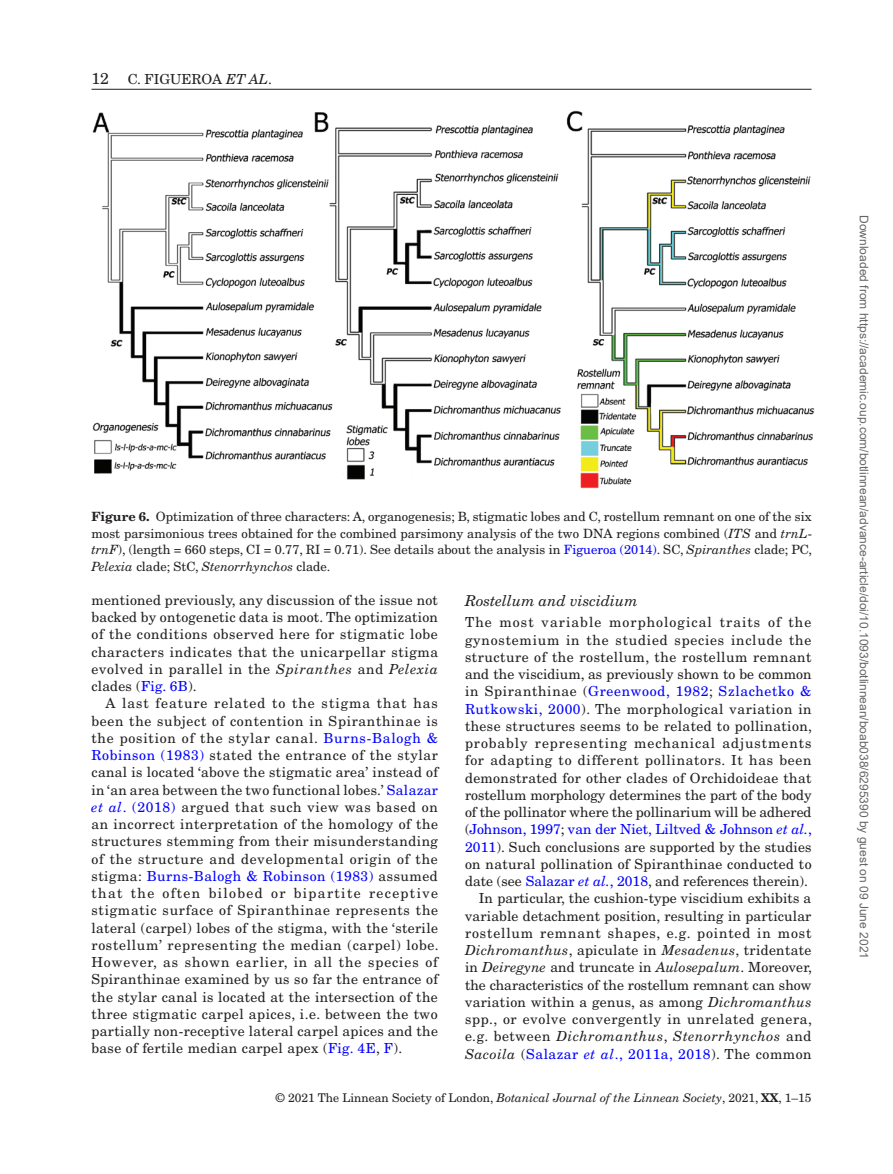
<style>
.page{position:relative;width:893px;height:1174px;background:#fff}
.page>*{position:absolute;margin:0;border:0;box-sizing:border-box;transform-origin:0 0}
.t1{font:italic 15px "New Century Schlbk";color:#231f20}
.t2{font:13.8px/17.2px "New Century Schlbk";letter-spacing:.025em;color:#231f20;text-align:justify}
.t3{font:13.8px "New Century Schlbk";color:#231f20}
.t4{font:12.75px/16.5px "New Century Schlbk";color:#231f20;text-align:justify}
.t5{font:12px "Arial";color:#666}
.t6{font:12px "New Century Schlbk";color:#231f20}
.s1{font-size:15.75px}
.s2{font-style:italic}
.s3{font-weight:700}
.s4{color:#00f}
.s5{font-style:italic;color:#00f}
</style>
<div class="page">
<hr style="left:92px;top:89px;width:720px;height:1px;background:#231f20">
<img style="left:92px;top:110px;width:723px;height:379px">
<p class="t3" style="left:92px;top:70px;width:182px"><span class="s1">12</span> C. FIGUEROA <span class="s2">ET AL</span>.</p>
<p class="t4" style="left:92px;top:508px;width:722px"><span class="s3">Figure 6.</span> Optimization of three characters: A, organogenesis; B, stigmatic lobes and C, rostellum remnant on one of the six most parsimonious trees obtained for the combined parsimony analysis of the two DNA regions combined (<span class="s2">ITS</span> and <span class="s2">trnL&shy;trnF</span>), (length = 660 steps, CI = 0.77, RI = 0.71). See details about the analysis in <span class="s4">Figueroa (2014)</span>. SC, <span class="s2">Spiranthes</span> clade; PC, <span class="s2">Pelexia</span> clade; StC, <span class="s2">Stenorrhynchos</span> clade.</p>
<p class="t2" style="left:92px;top:591px;width:348px">mentioned previously, any discussion of the issue not backed by ontogenetic data is moot. The optimization of the conditions observed here for stigmatic lobe characters indicates that the unicarpellar stigma evolved in parallel in the <span class="s2">Spiranthes</span> and <span class="s2">Pelexia </span>clades (<span class="s4">Fig. 6B</span>).</p>
<p class="t2" style="left:92px;top:694px;width:349px;text-indent:14px">A last feature related to the stigma that has been the subject of contention in Spiranthinae is the position of the stylar canal. <span class="s4">Burns-Balogh &amp; Robinson (1983)</span> stated the entrance of the stylar canal is located ‘above the stigmatic area’ instead of in ‘an area between the two functional lobes.’ <span class="s4">Salazar </span><span class="s5">et al</span><span class="s4">. (2018)</span> argued that such view was based on an incorrect interpretation of the homology of the structures stemming from their misunderstanding of the structure and developmental origin of the stigma: <span class="s4">Burns-Balogh &amp; Robinson (1983)</span> assumed that the often bilobed or bipartite receptive stigmatic surface of Spiranthinae represents the lateral (carpel) lobes of the stigma, with the ‘sterile rostellum’ representing the median (carpel) lobe.<br>However, as shown earlier, in all the species of Spiranthinae examined by us so far the entrance of the stylar canal is located at the intersection of the three stigmatic carpel apices, i.e. between the two partially non-receptive lateral carpel apices and the base of fertile median carpel apex (<span class="s4">Fig. 4E</span>, <span class="s4">F</span>).</p>
<p class="t1" style="left:465px;top:591px;width:174px">Rostellum and viscidium</p>
<p class="t2" style="left:465px;top:614px;width:349px;text-align:right">The most variable morphological traits of the gynostemium in the studied species include the structure of the rostellum, the rostellum remnant and the viscidium, as previously shown to be common in Spiranthinae (<span class="s4">Greenwood, 1982</span>; <span class="s4">Szlachetko &amp; Rutkowski, 2000</span>). The morphological variation in these structures seems to be related to pollination, probably representing mechanical adjustments for adapting to different pollinators. It has been demonstrated for other clades of Orchidoideae that rostellum morphology determines the part of the body of the pollinator where the pollinarium will be adhered (<span class="s4">Johnson, 1997</span>; <span class="s4">van der Niet, Liltved &amp; Johnson</span> <span class="s5">et al.</span><span class="s4">, 2011</span>). Such conclusions are supported by the studies on natural pollination of Spiranthinae conducted to date (see <span class="s4">Salazar</span> <span class="s5">et al.</span><span class="s4">, 2018</span>, and references therein).<br>In particular, the cushion-type viscidium exhibits a variable detachment position, resulting in particular rostellum remnant shapes, e.g. pointed in most <span class="s2">Dichromanthus</span>, apiculate in <span class="s2">Mesadenus</span>, tridentate in <span class="s2">Deiregyne</span> and truncate in <span class="s2">Aulosepalum</span>. Moreover, the characteristics of the rostellum remnant can show variation within a genus, as among <span class="s2">Dichromanthus </span>spp., or evolve convergently in unrelated genera, e.g. between <span class="s2">Dichromanthus</span>, <span class="s2">Stenorrhynchos</span> and <span class="s2">Sacoila</span> (<span class="s4">Salazar</span> <span class="s5">et al</span><span class="s4">., 2011a, 2018</span>). The common</p>
<p class="t6" style="left:276px;top:1090px;width:537px">© 2021 The Linnean Society of London, <span class="s2">Botanical Journal of the Linnean Society</span>, 2021, <span class="s3">XX</span>, 1–15</p>
<p class="t5" style="left:868px;top:215px;width:745px;rotate:90deg">Downloaded from https://academic.oup.com/botlinnean/advance-article/doi/10.1093/botlinnean/boab038/6295390 by guest on 09 June 2021</p>
</div>
